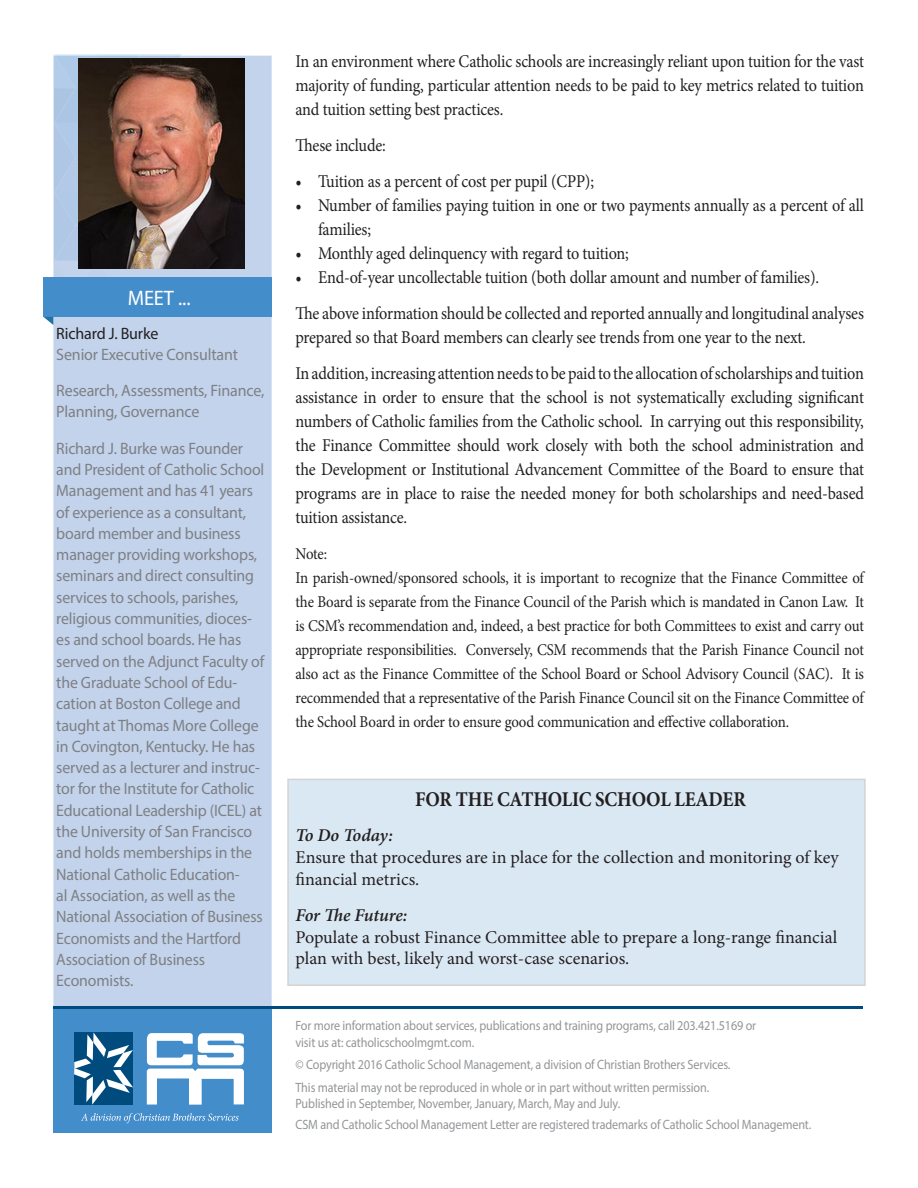
<style>
.page{position:relative;width:918px;height:1188px;background:#fff}
.page>*{position:absolute;margin:0;border:0;box-sizing:border-box;transform-origin:0 0}
.t1{font:700 21px "Minion Pro";letter-spacing:-.01em;color:#231f20;scale:.9 1}
.t2{font:21px "Myriad Pro";color:#fff}
.t3{font:18px/24px "Minion Pro";letter-spacing:-.01em;color:#231f20;text-align:justify;scale:.9 1}
.t4{font:18px/21.6px "Minion Pro";letter-spacing:-.01em;color:#231f20}
.t5{font:16.5px/21.3px "Myriad Pro";letter-spacing:-.01em;color:#7e8083;scale:.96 1}
.t6{font:16.5px/24px "Minion Pro";letter-spacing:-.01em;color:#231f20;text-align:justify;scale:.9 1}
.t7{font:16.5px/21px "Myriad Pro";letter-spacing:-.01em;color:#7e8083}
.t8{font:16.5px "Myriad Pro";letter-spacing:-.01em;color:#231f20}
.t9{font:13.5px/16.5px "Myriad Pro";letter-spacing:-.01em;color:#939598;scale:.9 1}
.s1{font-weight:600;font-style:italic}
</style>
<div class="page">
<div style="left:288px;top:779px;width:577px;height:206px;background:#dae8f4"></div>
<div style="left:53px;top:54px;width:219px;height:952px;background:#c3d3ec"></div>
<div style="left:53px;top:1008px;width:219px;height:125px;background:#448dcb"></div>
<svg style="left:147px;top:1033px;width:97px;height:72px"></svg>
<svg style="left:74px;top:1033px;width:59px;height:72px;background:#447b9f"></svg>
<svg style="left:81px;top:1113px;width:158px;height:10px"></svg>
<hr style="left:53px;top:1006px;width:810px;height:3px;background:#004b7d">
<svg style="left:54px;top:54px;width:128px;height:224px;background:#acc2dd"></svg>
<div style="left:43px;top:278px;width:229px;height:39px;background:#448dcb"></div>
<svg style="left:44px;top:317px;width:9px;height:8px"></svg>
<img style="left:79px;top:59px;width:165px;height:210px">
<p class="t2" style="left:128px;top:285px;width:65px">MEET ...</p>
<p class="t8" style="left:56px;top:324px;width:104px">Richard J. Burke</p>
<p class="t7" style="left:56px;top:344px;width:183px">Senior Executive Consultant</p>
<p class="t7" style="left:56px;top:380px;width:210px">Research, Assessments, Finance,<br>Planning, Governance</p>
<p class="t5" style="left:56px;top:437px;width:218px">Richard J. Burke was Founder and President of Catholic School<br>Management and has 41 years of experience as a consultant, board member and business manager providing workshops, seminars and direct consulting services to schools, parishes, religious communities, dioces&shy;es and school boards. He has served on the Adjunct Faculty of the Graduate School of Edu&shy;cation at Boston College and taught at Thomas More College in Covington, Kentucky. He has served as a lecturer and instruc&shy;tor for the Institute for Catholic<br>Educational Leadership (ICEL) at the University of San Francisco and holds memberships in the<br>National Catholic Education-<br>al Association, as well as the<br>National Association of Business<br>Economists and the Hartford<br>Association of Business<br>Economists.</p>
<p class="t3" style="left:296px;top:49px;width:633px">In an environment where Catholic schools are increasingly reliant upon tuition for the vast majority of funding, particular attention needs to be paid to key metrics related to tuition and tuition setting best practices.</p>
<p class="t3" style="left:296px;top:133px;width:102px">These include:</p>
<p class="t3" style="left:296px;top:169px;width:333px">• Tuition as a percent of cost per pupil (CPP);</p>
<p class="t3" style="left:318px;top:193px;width:608px;text-indent:-22px">• Number of families paying tuition in one or two payments annually as a percent of all families;</p>
<p class="t3" style="left:296px;top:241px;width:372px">• Monthly aged delinquency with regard to tuition;</p>
<p class="t3" style="left:296px;top:265px;width:583px">• End-of-year uncollectable tuition (both dollar amount and number of families).</p>
<p class="t3" style="left:296px;top:301px;width:633px">The above information should be collected and reported annually and longitudinal analyses prepared so that Board members can clearly see trends from one year to the next.</p>
<p class="t3" style="left:296px;top:361px;width:633px">In addition, increasing attention needs to be paid to the allocation of scholarships and tuition assistance in order to ensure that the school is not systematically excluding significant numbers of Catholic families from the Catholic school. In carrying out this responsibility, the Finance Committee should work closely with both the school administration and the Development or Institutional Advancement Committee of the Board to ensure that programs are in place to raise the needed money for both scholarships and need-based tuition assistance.</p>
<p class="t6" style="left:296px;top:542px;width:37px">Note:</p>
<p class="t6" style="left:296px;top:566px;width:633px">In parish-owned/sponsored schools, it is important to recognize that the Finance Committee of the Board is separate from the Finance Council of the Parish which is mandated in Canon Law. It is CSM’s recommendation and, indeed, a best practice for both Committees to exist and carry out appropriate responsibilities. Conversely, CSM recommends that the Parish Finance Council not also act as the Finance Committee of the School Board or School Advisory Council (SAC). It is recommended that a representative of the Parish Finance Council sit on the Finance Committee of the School Board in order to ensure good communication and effective collaboration.</p>
<p class="t1" style="left:415px;top:785px;width:369px">FOR THE CATHOLIC SCHOOL LEADER</p>
<p class="t4" style="left:296px;top:825px;width:545px"><span class="s1">To Do Today:<br></span>Ensure that procedures are in place for the collection and monitoring of key financial metrics.</p>
<p class="t4" style="left:296px;top:905px;width:543px"><span class="s1">For The Future:<br></span>Populate a robust Finance Committee able to prepare a long-range financial plan with best, likely and worst-case scenarios.</p>
<p class="t9" style="left:296px;top:1017px;width:513px">For more information about services, publications and training programs, call 203.421.5169 or visit us at: catholicschoolmgmt.com.</p>
<p class="t9" style="left:296px;top:1056px;width:485px">© Copyright 2016 Catholic School Management, a division of Christian Brothers Services.</p>
<p class="t9" style="left:296px;top:1079px;width:461px">This material may not be reproduced in whole or in part without written permission.<br>Published in September, November, January, March, May and July.</p>
<p class="t9" style="left:296px;top:1116px;width:575px">CSM and Catholic School Management Letter are registered trademarks of Catholic School Management.</p>
</div>
